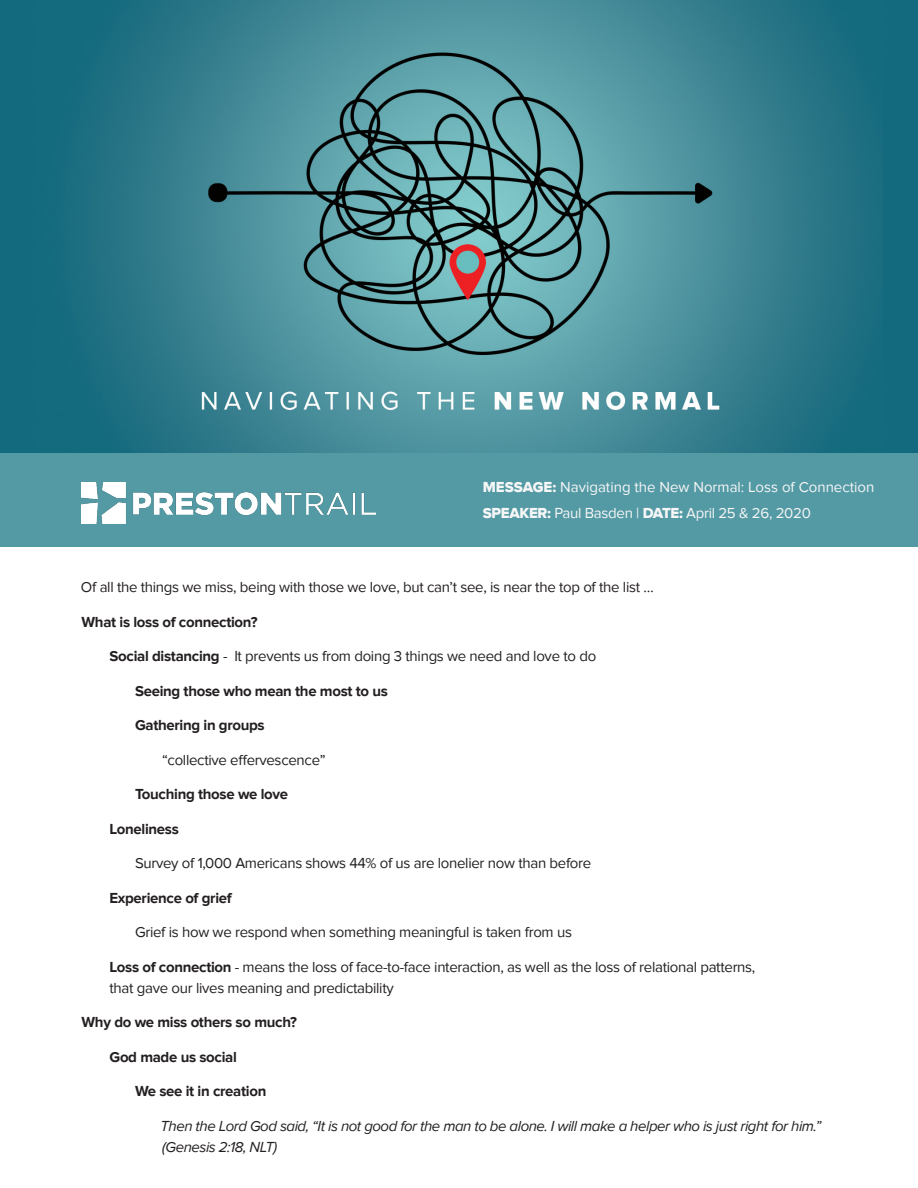
<style>
.page{position:relative;width:918px;height:1188px;background:#fff}
.page>*{position:absolute;margin:0;border:0;box-sizing:border-box;transform-origin:0 0}
.t1{font:15px/21px "Proxima Nova";letter-spacing:-.02em;color:#231f20}
.t2{font:700 15px "Proxima Nova";letter-spacing:-.02em;color:#231f20}
.t3{font:italic 15px/21px "Proxima Nova";letter-spacing:-.03em;color:#231f20}
.t4{font:15px "Proxima Nova";color:#f6f6f6}
.t5{font:15px "Proxima Nova";letter-spacing:-.02em;color:#f6f6f6}
.s1{font-family:"Proxima Nova Extrabld"}
.s2{font-weight:700}
</style>
<div class="page">
<div style="left:0;top:0;width:918px;height:472px;background:#136a7e"></div>
<img style="left:80px;top:0;width:790px;height:453px">
<div style="left:0;top:453px;width:918px;height:94px;background:#549aa5"></div>
<img style="left:81px;top:483px;width:295px;height:40px">
<p class="t4" style="left:483px;top:478px;width:393px"><span class="s1">MESSAGE:</span> Navigating the New Normal: Loss of Connection</p>
<p class="t5" style="left:483px;top:504px;width:330px"><span class="s1">SPEAKER:</span> Paul Basden | <span class="s1">DATE:</span> April 25 &amp; 26, 2020</p>
<p class="t1" style="left:81px;top:577px;width:574px">Of all the things we miss, being with those we love, but can’t see, is near the top of the list …</p>
<p class="t2" style="left:82px;top:613px;width:178px">What is loss of connection?</p>
<p class="t1" style="left:110px;top:646px;width:488px"><span class="s2">Social distancing</span> - It prevents us from doing 3 things we need and love to do</p>
<p class="t2" style="left:135px;top:682px;width:255px">Seeing those who mean the most to us</p>
<p class="t2" style="left:135px;top:717px;width:131px">Gathering in groups</p>
<p class="t1" style="left:162px;top:750px;width:165px">“collective effervescence”</p>
<p class="t2" style="left:135px;top:786px;width:155px">Touching those we love</p>
<p class="t2" style="left:110px;top:820px;width:71px">Loneliness</p>
<p class="t1" style="left:135px;top:853px;width:458px">Survey of 1,000 Americans shows 44% of us are lonelier now than before</p>
<p class="t2" style="left:110px;top:889px;width:124px">Experience of grief</p>
<p class="t1" style="left:135px;top:922px;width:438px">Grief is how we respond when something meaningful is taken from us</p>
<p class="t1" style="left:110px;top:957px;width:647px"><span class="s2">Loss of connection</span> - means the loss of face-to-face interaction, as well as the loss of relational patterns, that gave our lives meaning and predictability</p>
<p class="t2" style="left:82px;top:1014px;width:217px">Why do we miss others so much?</p>
<p class="t2" style="left:110px;top:1048px;width:129px">God made us social</p>
<p class="t2" style="left:135px;top:1083px;width:133px">We see it in creation</p>
<p class="t3" style="left:160px;top:1116px;width:662px">Then the Lord God said, “It is not good for the man to be alone. I will make a helper who is just right for him.” (Genesis 2:18, NLT)</p>
</div>
